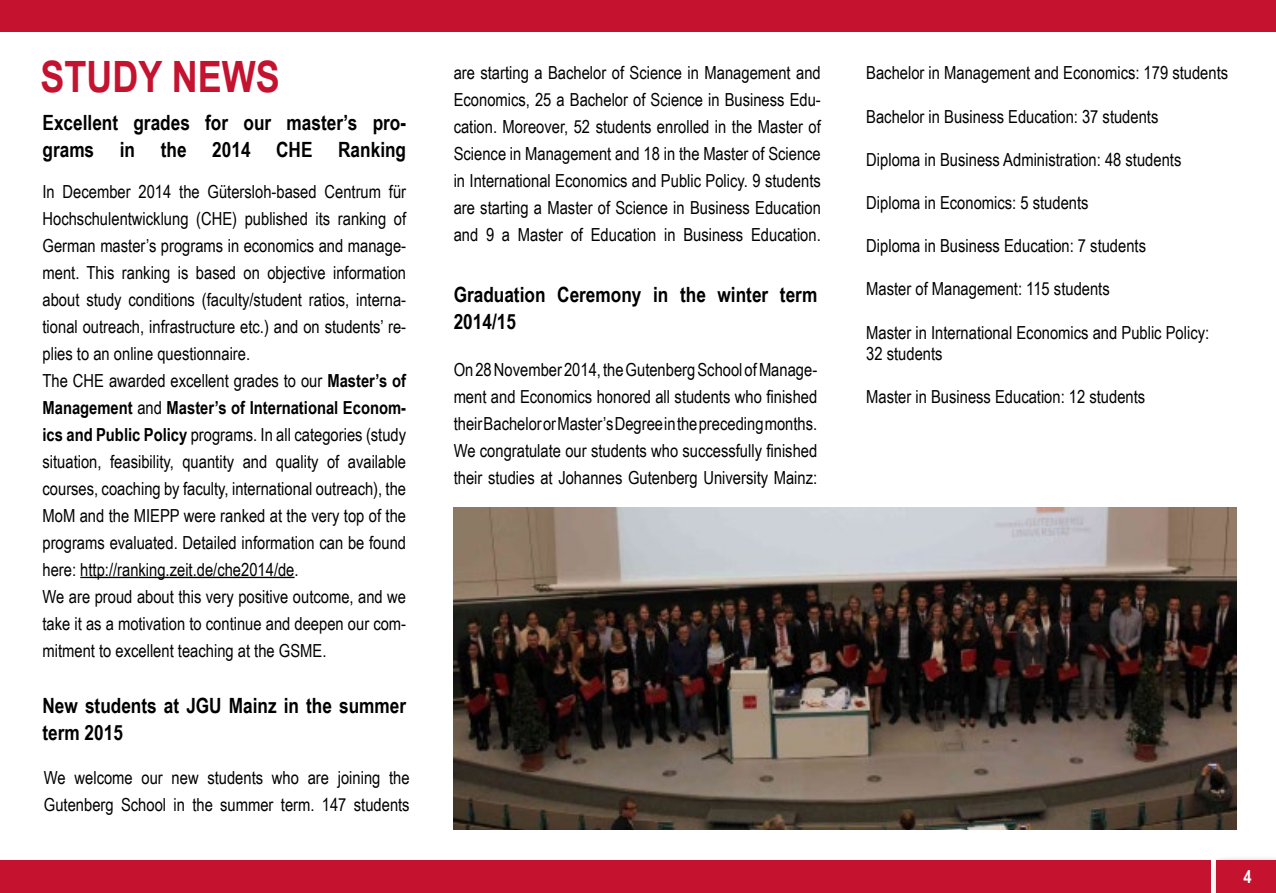
<style>
.page{position:relative;width:1276px;height:893px;background:#fff}
.page>*{position:absolute;margin:0;border:0;box-sizing:border-box;transform-origin:0 0}
.t1{font:700 43.2px "Arial";color:#c4122f;scale:.83 1}
.t2{font:700 21px/27px "Arial Narrow";color:#000}
.t3{font:18px/27px "Arial Narrow";color:#000}
.t4{font:700 18px "Arial Narrow";color:#fff}
.s1{font-weight:700}
</style>
<div class="page">
<div style="left:1211px;top:855px;width:65px;height:38px;background:#000;opacity:.6"></div>
<div style="left:1216px;top:860px;width:60px;height:33px;background:#c4122f"></div>
<div style="left:0;top:860px;width:1210px;height:33px;background:#c4122f"></div>
<div style="left:0;top:0;width:1276px;height:32px;background:#c4122f"></div>
<hr style="left:80px;top:577px;width:214px;height:1px;background:#000">
<img style="left:454px;top:507px;width:782px;height:322px">
<h1 class="t1" style="left:40px;top:48px;width:290px">STUDY NEWS</h1>
<p class="t2" style="left:43px;top:108px;width:365px">Excellent grades for our master’s pro&shy;grams in the 2014 CHE Ranking</p>
<p class="t3" style="left:43px;top:177px;width:365px">In December 2014 the Gütersloh-based Centrum für Hochschulentwicklung (CHE) published its ranking of German master’s programs in economics and manage&shy;ment. This ranking is based on objective information about study conditions (faculty/student ratios, interna&shy;tional outreach, infrastructure etc.) and on students’ re&shy;plies to an online questionnaire.<br>The CHE awarded excellent grades to our <span class="s1">Master’s of Management</span> and <span class="s1">Master’s of International Econom&shy;ics and Public Policy</span> programs. In all categories (study situation, feasibility, quantity and quality of available courses, coaching by faculty, international outreach), the MoM and the MIEPP were ranked at the very top of the programs evaluated. Detailed information can be found here: http://ranking.zeit.de/che2014/de.<br>We are proud about this very positive outcome, and we take it as a motivation to continue and deepen our com&shy;mitment to excellent teaching at the GSME.</p>
<p class="t2" style="left:43px;top:691px;width:365px">New students at JGU Mainz in the summer term 2015</p>
<p class="t3" style="left:44px;top:763px;width:367px">We welcome our new students who are joining the<br>Gutenberg School in the summer term. 147 students</p>
<p class="t3" style="left:454px;top:59px;width:369px;text-align:justify">are starting a Bachelor of Science in Management and Economics, 25 a Bachelor of Science in Business Edu&shy;cation. Moreover, 52 students enrolled in the Master of Science in Management and 18 in the Master of Science in International Economics and Public Policy. 9 students are starting a Master of Science in Business Education and 9 a Master of Education in Business Education.</p>
<p class="t2" style="left:454px;top:280px;width:365px">Graduation Ceremony in the winter term<br>2014/15</p>
<p class="t3" style="left:454px;top:355px;width:365px;text-align:justify">On 28 November 2014, the Gutenberg School of Manage&shy;ment and Economics honored all students who finished their Bachelor or Master’s Degree in the preceding months.<br>We congratulate our students who successfully finished their studies at Johannes Gutenberg University Mainz:</p>
<p class="t3" style="left:866px;top:59px;width:363px">Bachelor in Management and Economics: 179 students</p>
<p class="t3" style="left:866px;top:102px;width:294px">Bachelor in Business Education: 37 students</p>
<p class="t3" style="left:866px;top:145px;width:317px">Diploma in Business Administration: 48 students</p>
<p class="t3" style="left:866px;top:188px;width:224px">Diploma in Economics: 5 students</p>
<p class="t3" style="left:866px;top:232px;width:281px">Diploma in Business Education: 7 students</p>
<p class="t3" style="left:866px;top:275px;width:245px">Master of Management: 115 students</p>
<p class="t3" style="left:866px;top:321px;width:344px;line-height:21.6px">Master in International Economics and Public Policy:<br>32 students</p>
<p class="t3" style="left:866px;top:383px;width:280px">Master in Business Education: 12 students</p>
<p class="t4" style="left:1243px;top:863px;width:10px">4</p>
</div>
